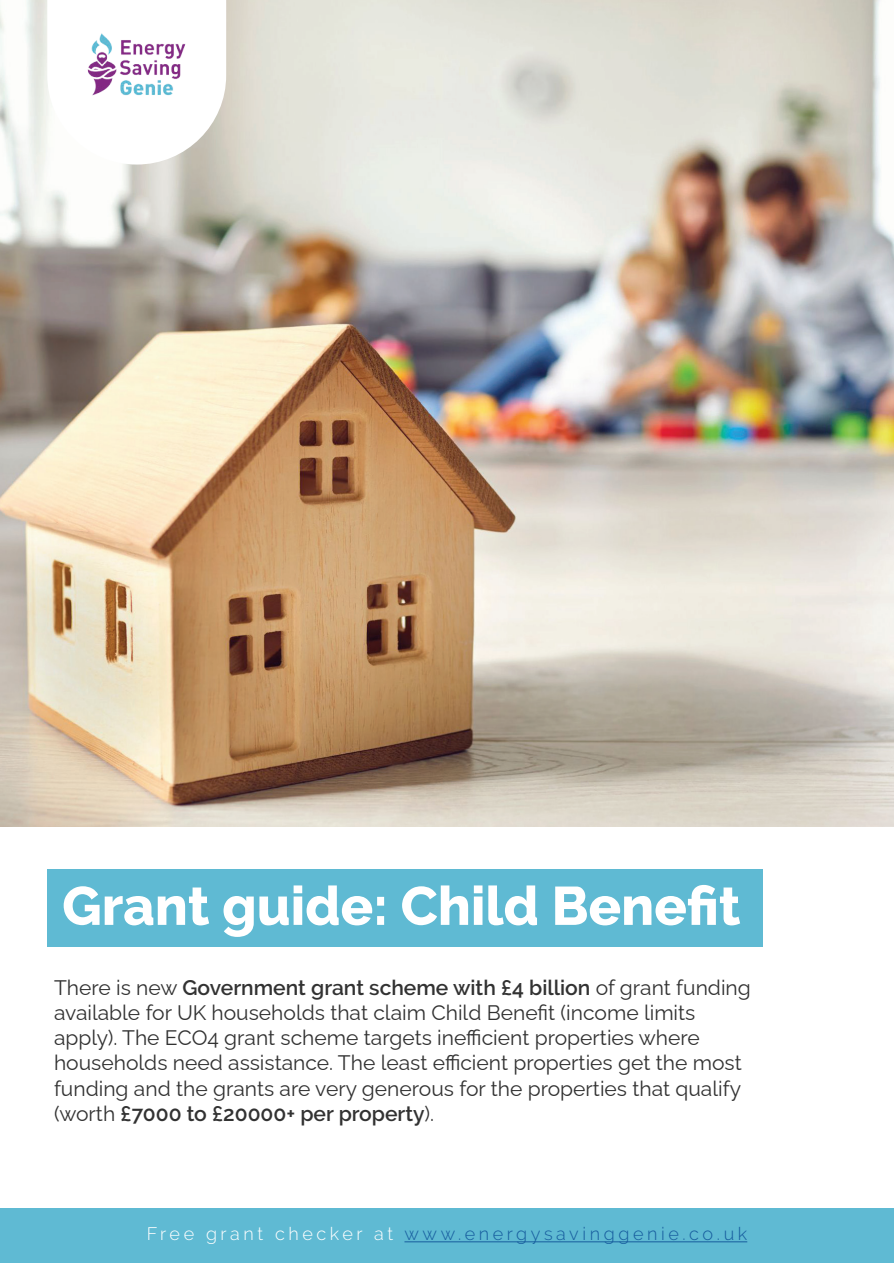
<style>
.page{position:relative;width:894px;height:1263px;background:#fff}
.page>*{position:absolute;margin:0;border:0;box-sizing:border-box;transform-origin:0 0}
.t1{font:800 54px "Raleway";color:#fff}
.t2{font:21px/25.2px "Raleway";color:#323232}
.t3{font:300 18px "Raleway";letter-spacing:.2em;color:#175d9e}
.s1{font-weight:600}
.s2{color:#fff}
</style>
<div class="page">
<img style="left:0;top:0;width:893px;height:826px">
<svg style="left:47px;top:0;width:179px;height:164px"></svg>
<div style="left:47px;top:869px;width:715px;height:78px;background:#5fbad3"></div>
<div style="left:0;top:1209px;width:893px;height:54px;background:#5fbad3"></div>
<hr style="left:404px;top:1241px;width:343px;height:1px;background:#175d9e">
<img style="left:81px;top:22px;width:111px;height:84px">
<h1 class="t1" style="left:62px;top:862px;width:679px">Grant guide: Child Benefit</h1>
<p class="t2" style="left:54px;top:976px;width:698px">There is new <span class="s1">Government grant scheme with £4 billion</span> of grant funding available for UK households that claim Child Benefit (income limits apply). The ECO4 grant scheme targets inefficient properties where households need assistance. The least efficient properties get the most funding and the grants are very generous for the properties that qualify (worth <span class="s1">£7000 to £20000+ per property</span>).</p>
<p class="t3" style="left:147px;top:1227px;width:602px"><span class="s2">Free grant checker at</span> www.energysavinggenie.co.uk</p>
</div>
